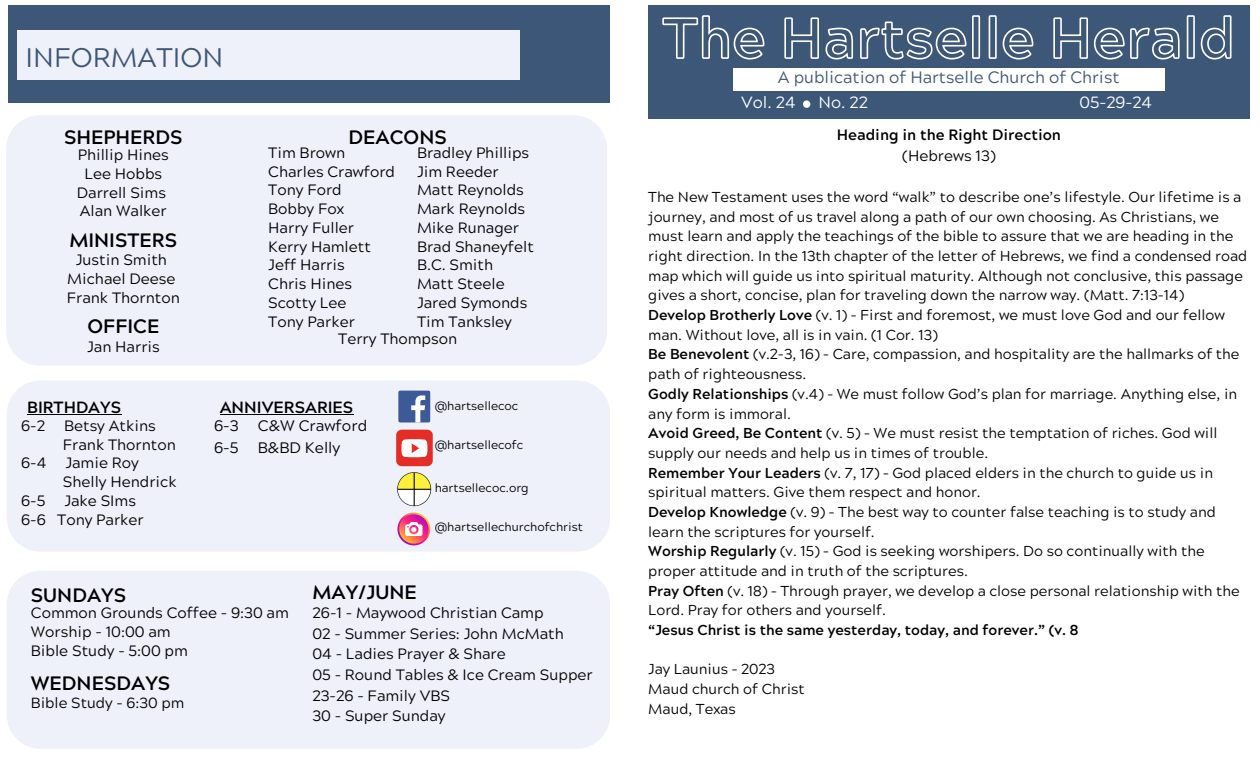
<style>
.page{position:relative;width:1260px;height:765px;background:#fff}
.page>*{position:absolute;margin:0;border:0;box-sizing:border-box;transform-origin:0 0}
.t1{font:26.88px "Acherus Grotesque";color:#3c5777}
.t2{font:700 19.38px "Acherus Grotesque";color:#000}
.t3{font:16.5px "Acherus Grotesque";color:#3c5777}
.t4{font:700 16.25px "Acherus Grotesque";color:#000}
.t5{font:16.25px "Acherus Grotesque";color:#fff}
.t6{font:15.25px "Acherus Grotesque";color:#000}
.t7{font:15px/18.8px "Acherus Grotesque";color:#000}
.t8{font:700 15px/20.6px "Acherus Grotesque";color:#000;text-align:center}
.t9{font:14.75px "Acherus Grotesque";color:#000}
.t10{font:14.38px/19.8px "Acherus Grotesque";color:#000}
.t11{font:11.88px "Acherus Grotesque";color:#000}
.s1{font-weight:400}
.s2{font-weight:700}
</style>
<div class="page">
<div style="left:648px;top:6px;width:602px;height:113px;background:#3c5777"></div>
<div style="left:733px;top:68px;width:431px;height:22px;background:#fff"></div>
<div style="left:803px;top:100px;width:7px;height:8px;background:#fff;border-radius:50%"></div>
<div style="left:9px;top:6px;width:601px;height:97px;background:#3c5777"></div>
<div style="left:6px;top:115px;width:601px;height:251px;background:#eff1fa;border-radius:34px"></div>
<div style="left:17px;top:31px;width:503px;height:49px;background:#eff1fa"></div>
<div style="left:7px;top:571px;width:603px;height:178px;background:#eff1fa;border-radius:34px"></div>
<div style="left:7px;top:380px;width:603px;height:172px;background:#eff1fa;border-radius:34px"></div>
<div style="left:398px;top:391px;width:32px;height:31px;background:#3d5a98;border-radius:2px"></div>
<svg style="left:411px;top:395px;width:14px;height:27px"></svg>
<div style="left:396px;top:430px;width:37px;height:36px;background:#e52d27;border-radius:6px"></div>
<svg style="left:402px;top:439px;width:25px;height:18px"></svg>
<img style="left:397px;top:472px;width:35px;height:35px">
<svg style="left:397px;top:513px;width:33px;height:32px"></svg>
<svg style="left:662px;top:15px;width:570px;height:45px"></svg>
<hr style="left:27px;top:414px;width:94px;height:1px;background:#000">
<hr style="left:220px;top:414px;width:133px;height:1px;background:#000">
<h5 class="t1" style="left:26px;top:47px;width:199px">INFORMATION</h5>
<p class="t2" style="left:64px;top:130px;width:120px">SHEPHERDS</p>
<h4 class="t7" style="left:77px;top:148px;width:94px;text-align:center">Phillip Hines<br>Lee Hobbs<br>Darrell Sims<br>Alan Walker</h4>
<h5 class="t2" style="left:69px;top:232px;width:109px">MINISTERS</h5>
<p class="t7" style="left:67px;top:253px;width:115px;text-align:center">Justin Smith<br>Michael Deese<br>Frank Thornton</p>
<p class="t2" style="left:88px;top:319px;width:73px">OFFICE</p>
<p class="t7" style="left:87px;top:339px;width:74px">Jan Harris</p>
<p class="t2" style="left:349px;top:130px;width:100px">DEACONS</p>
<p class="t7" style="left:268px;top:145px;width:128px">Tim Brown<br>Charles Crawford<br>Tony Ford<br>Bobby Fox<br>Harry Fuller<br>Kerry Hamlett<br>Jeff Harris<br>Chris Hines<br>Scotty Lee<br>Tony Parker</p>
<p class="t7" style="left:417px;top:145px;width:118px">Bradley Phillips<br>Jim Reeder<br>Matt Reynolds<br>Mark Reynolds<br>Mike Runager<br>Brad Shaneyfelt<br>B.C. Smith<br>Matt Steele<br>Jared Symonds<br>Tim Tanksley</p>
<p class="t7" style="left:338px;top:331px;width:120px">Terry Thompson</p>
<h3 class="t4" style="left:27px;top:401px;width:96px">BIRTHDAYS</h3>
<h5 class="t4" style="left:220px;top:401px;width:135px">ANNIVERSARIES</h5>
<h3 class="t7" style="left:21px;top:418px;width:25px">6-2</h3>
<h3 class="t7" style="left:63px;top:418px;width:115px">Betsy Atkins<br>Frank Thornton</h3>
<h3 class="t7" style="left:21px;top:456px;width:27px">6-4</h3>
<h3 class="t7" style="left:63px;top:456px;width:115px">Jamie Roy<br>Shelly Hendrick</h3>
<h3 class="t7" style="left:21px;top:493px;width:26px">6-5</h3>
<h5 class="t6" style="left:214px;top:420px;width:26px">6-3</h5>
<h5 class="t6" style="left:258px;top:420px;width:111px">C&amp;W Crawford</h5>
<h5 class="t6" style="left:214px;top:441px;width:26px">6-5</h5>
<h5 class="t6" style="left:258px;top:441px;width:84px">B&amp;BD Kelly</h5>
<h3 class="t7" style="left:21px;top:493px;width:124px;text-indent:43px">Jake SIms<br>6-6 Tony Parker</h3>
<h6 class="t11" style="left:435px;top:401px;width:85px">@hartsellecoc</h6>
<h3 class="t11" style="left:435px;top:440px;width:90px">@hartsellecofc</h3>
<h5 class="t11" style="left:435px;top:483px;width:96px">hartsellecoc.org</h5>
<h1 class="t11" style="left:435px;top:522px;width:150px">@hartsellechurchofchrist</h1>
<h3 class="t2" style="left:31px;top:587px;width:97px">SUNDAYS</h3>
<h5 class="t2" style="left:312px;top:585px;width:106px">MAY/JUNE</h5>
<h4 class="t7" style="left:31px;top:606px;width:260px">Common Grounds Coffee - 9:30 am<br>Worship - 10:00 am<br>Bible Study - 5:00 pm</h4>
<h5 class="t7" style="left:312px;top:605px;width:282px;line-height:20.6px">26-1 - Maywood Christian Camp<br>02 - Summer Series: John McMath<br>04 - Ladies Prayer &amp; Share<br>05 - Round Tables &amp; Ice Cream Supper<br>23-26 - Family VBS<br>30 - Super Sunday</h5>
<h5 class="t2" style="left:31px;top:676px;width:141px">WEDNESDAYS</h5>
<h5 class="t9" style="left:31px;top:697px;width:155px">Bible Study - 6:30 pm</h5>
<h5 class="t3" style="left:778px;top:71px;width:343px">A publication of Hartselle Church of Christ</h5>
<h3 class="t5" style="left:741px;top:96px;width:56px">Vol. 24</h3>
<h5 class="t5" style="left:818px;top:96px;width:51px">No. 22</h5>
<h3 class="t5" style="left:1080px;top:96px;width:74px">05-29-24</h3>
<h5 class="t8" style="left:837px;top:127px;width:226px">Heading in the Right Direction <span class="s1">(Hebrews 13)</span></h5>
<h5 class="t10" style="left:648px;top:189px;width:601px">The New Testament uses the word “walk” to describe one’s lifestyle. Our lifetime is a journey, and most of us travel along a path of our own choosing. As Christians, we must learn and apply the teachings of the bible to assure that we are heading in the right direction. In the 13th chapter of the letter of Hebrews, we find a condensed road map which will guide us into spiritual maturity. Although not conclusive, this passage gives a short, concise, plan for traveling down the narrow way. (Matt. 7:13-14)<br><span class="s2">Develop Brotherly Love</span> (v. 1) – First and foremost, we must love God and our fellow man. Without love, all is in vain. (1 Cor. 13)<br><span class="s2">Be Benevolent</span> (v.2-3, 16) – Care, compassion, and hospitality are the hallmarks of the path of righteousness.<br><span class="s2">Godly Relationships</span> (v.4) – We must follow God’s plan for marriage. Anything else, in any form is immoral.<br><span class="s2">Avoid Greed, Be Content</span> (v. 5) – We must resist the temptation of riches. God will supply our needs and help us in times of trouble.<br><span class="s2">Remember Your Leaders</span> (v. 7, 17) – God placed elders in the church to guide us in spiritual matters. Give them respect and honor.<br><span class="s2">Develop Knowledge</span> (v. 9) – The best way to counter false teaching is to study and learn the scriptures for yourself.<br><span class="s2">Worship Regularly</span> (v. 15) – God is seeking worshipers. Do so continually with the proper attitude and in truth of the scriptures.<br><span class="s2">Pray Often</span> (v. 18) – Through prayer, we develop a close personal relationship with the Lord. Pray for others and yourself.<br><span class="s2">“Jesus Christ is the same yesterday, today, and forever.” (v. 8</span></h5>
<h5 class="t10" style="left:648px;top:662px;width:158px">Jay Launius – 2023<br>Maud church of Christ<br>Maud, Texas</h5>
</div>
